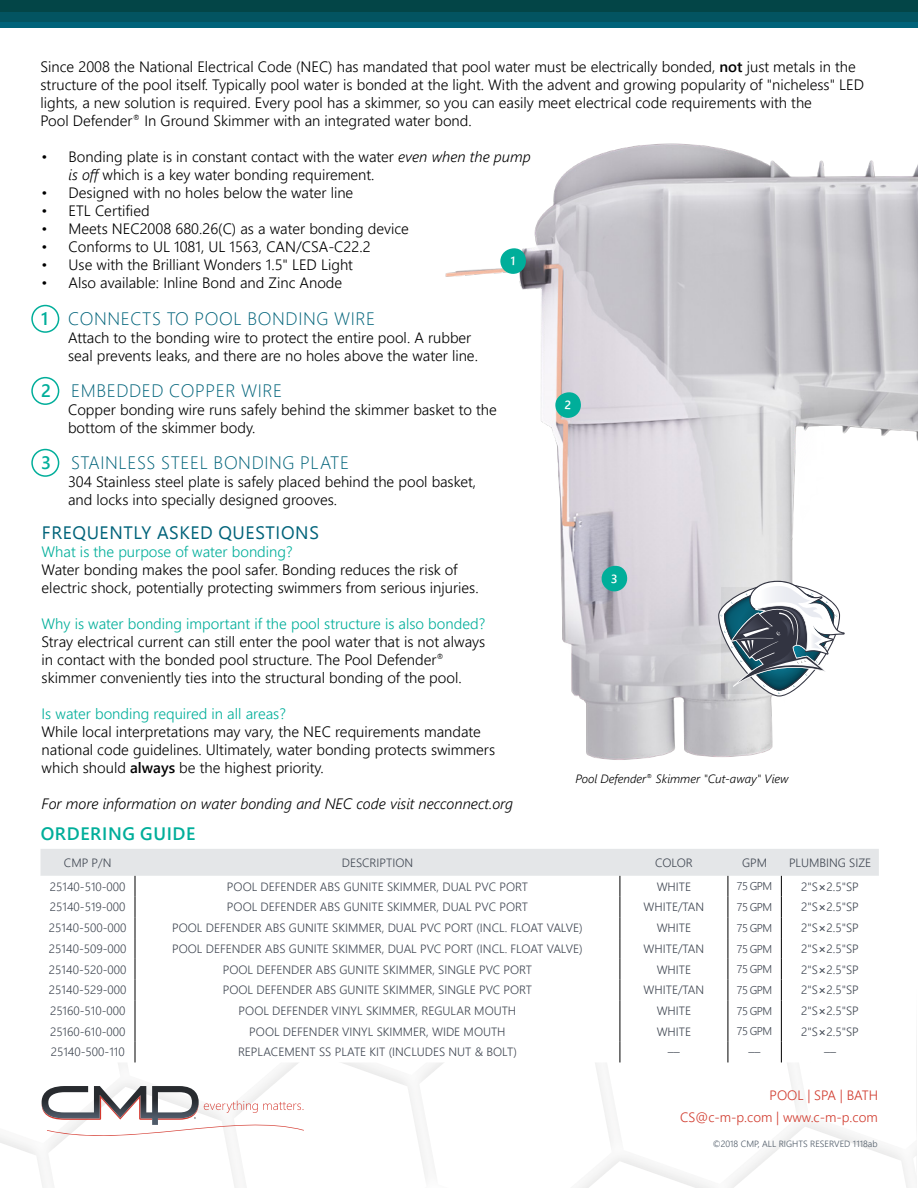
<style>
.page{position:relative;width:918px;height:1188px;background:#fff}
.page>*{position:absolute;margin:0;border:0;box-sizing:border-box;transform-origin:0 0}
.t1{font:300 18px "Segoe UI";letter-spacing:.035em;color:#00637a}
.t2{font:18px "Segoe UI";letter-spacing:.035em;color:#00637a}
.t3{font:600 18px "Segoe UI";letter-spacing:.035em;color:#00ae9a}
.t4{font:300 15px/18px "Segoe UI";color:#000}
.t5{font:300 15px "Segoe UI";color:#00ae9a}
.t6{font:italic 300 15px "Segoe UI";color:#000}
.t7{font:300 13.5px/22px "Segoe UI";color:#d13b2e;text-align:right}
.t8{font:300 12px "Segoe UI";color:#404752}
.t9{font:italic 300 12px "Segoe UI";color:#000}
.t10{font:300 11.25px "Segoe UI";letter-spacing:-.05em;color:#404752}
.t11{font:300 9px "Segoe UI";color:#4d5966}
.s1{font-weight:600}
.s2{font-style:italic}
.s3{font-weight:600;color:#00ae9a}
</style>
<div class="page">
<div style="left:0;top:0;width:918px;height:28px;background:#00637a"></div>
<div style="left:0;top:0;width:918px;height:22px;background:#035461"></div>
<div style="left:0;top:0;width:918px;height:12px;background:#034547"></div>
<svg style="left:0;top:1040px;width:917px;height:148px"></svg>
<svg style="left:42px;top:1086px;width:262px;height:53px"></svg>
<img style="left:445px;top:143px;width:473px;height:617px">
<div style="left:500px;top:248px;width:26px;height:26px;background:#00ae9a;border-radius:50%"></div>
<div style="left:555px;top:392px;width:26px;height:26px;background:#00ae9a;border-radius:50%"></div>
<div style="left:601px;top:565px;width:26px;height:27px;background:#00ae9a;border-radius:50%"></div>
<svg style="left:40px;top:849px;width:839px;height:213px"></svg>
<svg style="left:718px;top:581px;width:127px;height:116px"></svg>
<div style="left:31px;top:305px;width:28px;height:28px;border:2px solid #00ae9a;border-radius:50%"></div>
<div style="left:31px;top:377px;width:28px;height:28px;border:2px solid #00ae9a;border-radius:50%"></div>
<div style="left:31px;top:449px;width:28px;height:28px;border:2px solid #00ae9a;border-radius:50%"></div>
<p class="t4" style="left:40px;top:57px;width:825px">Since 2008 the National Electrical Code (NEC) has mandated that pool water must be electrically bonded, <span class="s1">not</span> just metals in the structure of the pool itself. Typically pool water is bonded at the light. With the advent and growing popularity of "nicheless" LED lights, a new solution is required. Every pool has a skimmer, so you can easily meet electrical code requirements with the<br>Pool Defender<sup>®</sup> In Ground Skimmer with an integrated water bond.</p>
<p class="t4" style="left:69px;top:147px;width:464px;text-indent:-27px">• Bonding plate is in constant contact with the water <span class="s2">even when the pump is off</span> which is a key water bonding requirement.</p>
<p class="t4" style="left:42px;top:183px;width:313px">• Designed with no holes below the water line</p>
<p class="t4" style="left:42px;top:201px;width:110px">• ETL Certified</p>
<p class="t4" style="left:42px;top:219px;width:369px">• Meets NEC2008 680.26(C) as a water bonding device</p>
<p class="t4" style="left:42px;top:237px;width:331px">• Conforms to UL 1081, UL 1563, CAN/CSA-C22.2</p>
<p class="t4" style="left:42px;top:255px;width:313px">• Use with the Brilliant Wonders 1.5" LED Light</p>
<p class="t4" style="left:42px;top:273px;width:302px">• Also available: Inline Bond and Zinc Anode</p>
<p class="t1" style="left:41px;top:305px;width:336px"><span class="s3">1</span> CONNECTS TO POOL BONDING WIRE</p>
<p class="t4" style="left:68px;top:328px;width:411px">Attach to the bonding wire to protect the entire pool. A rubber seal prevents leaks, and there are no holes above the water line.</p>
<p class="t1" style="left:41px;top:377px;width:243px"><span class="s3">2</span> EMBEDDED COPPER WIRE</p>
<p class="t4" style="left:68px;top:400px;width:430px">Copper bonding wire runs safely behind the skimmer basket to the bottom of the skimmer body.</p>
<p class="t1" style="left:41px;top:449px;width:310px"><span class="s3">3</span> STAINLESS STEEL BONDING PLATE</p>
<p class="t4" style="left:68px;top:472px;width:410px">304 Stainless steel plate is safely placed behind the pool basket, and locks into specially designed grooves.</p>
<p class="t2" style="left:42px;top:519px;width:279px">FREQUENTLY ASKED QUESTIONS</p>
<p class="t5" style="left:42px;top:541px;width:253px">What is the purpose of water bonding?</p>
<p class="t4" style="left:42px;top:560px;width:439px">Water bonding makes the pool safer. Bonding reduces the risk of electric shock, potentially protecting swimmers from serious injuries.</p>
<p class="t5" style="left:42px;top:613px;width:445px">Why is water bonding important if the pool structure is also bonded?</p>
<p class="t4" style="left:42px;top:632px;width:445px">Stray electrical current can still enter the pool water that is not always in contact with the bonded pool structure. The Pool Defender<sup>® </sup>skimmer conveniently ties into the structural bonding of the pool.</p>
<p class="t5" style="left:42px;top:703px;width:246px">Is water bonding required in all areas?</p>
<p class="t4" style="left:42px;top:722px;width:455px">While local interpretations may vary, the NEC requirements mandate national code guidelines. Ultimately, water bonding protects swimmers which should <span class="s1">always</span> be the highest priority.</p>
<p class="t6" style="left:42px;top:794px;width:473px">For more information on water bonding and NEC code visit necconnect.org</p>
<p class="t9" style="left:575px;top:770px;width:215px">Pool Defender<sup>®</sup> Skimmer "Cut-away" View</p>
<p class="t3" style="left:41px;top:820px;width:156px">ORDERING GUIDE</p>
<p class="t8" style="left:64px;top:853px;width:49px">CMP P/N</p>
<p class="t8" style="left:342px;top:853px;width:73px">DESCRIPTION</p>
<p class="t8" style="left:655px;top:853px;width:39px">COLOR</p>
<p class="t8" style="left:742px;top:853px;width:27px">GPM</p>
<p class="t8" style="left:789px;top:853px;width:84px">PLUMBING SIZE</p>
<p class="t8" style="left:50px;top:877px;width:77px">25140-510-000</p>
<p class="t8" style="left:227px;top:877px;width:303px">POOL DEFENDER ABS GUNITE SKIMMER, DUAL PVC PORT</p>
<p class="t8" style="left:657px;top:877px;width:36px">WHITE</p>
<p class="t10" style="left:737px;top:878px;width:37px">75 GPM</p>
<p class="t8" style="left:801px;top:877px;width:59px">2"S<span class="s1">×</span>2.5"SP</p>
<p class="t8" style="left:50px;top:898px;width:77px">25140-519-000</p>
<p class="t8" style="left:227px;top:898px;width:303px">POOL DEFENDER ABS GUNITE SKIMMER, DUAL PVC PORT</p>
<p class="t8" style="left:644px;top:898px;width:62px">WHITE/TAN</p>
<p class="t10" style="left:737px;top:899px;width:37px">75 GPM</p>
<p class="t8" style="left:801px;top:898px;width:59px">2"S<span class="s1">×</span>2.5"SP</p>
<p class="t8" style="left:49px;top:919px;width:79px">25140-500-000</p>
<p class="t8" style="left:172px;top:919px;width:412px">POOL DEFENDER ABS GUNITE SKIMMER, DUAL PVC PORT (INCL. FLOAT VALVE)</p>
<p class="t8" style="left:657px;top:919px;width:36px">WHITE</p>
<p class="t10" style="left:737px;top:919px;width:37px">75 GPM</p>
<p class="t8" style="left:801px;top:919px;width:59px">2"S<span class="s1">×</span>2.5"SP</p>
<p class="t8" style="left:49px;top:940px;width:79px">25140-509-000</p>
<p class="t8" style="left:172px;top:940px;width:412px">POOL DEFENDER ABS GUNITE SKIMMER, DUAL PVC PORT (INCL. FLOAT VALVE)</p>
<p class="t8" style="left:644px;top:940px;width:62px">WHITE/TAN</p>
<p class="t10" style="left:737px;top:940px;width:37px">75 GPM</p>
<p class="t8" style="left:801px;top:940px;width:59px">2"S<span class="s1">×</span>2.5"SP</p>
<p class="t8" style="left:49px;top:960px;width:79px">25140-520-000</p>
<p class="t8" style="left:223px;top:960px;width:311px">POOL DEFENDER ABS GUNITE SKIMMER, SINGLE PVC PORT</p>
<p class="t8" style="left:657px;top:960px;width:36px">WHITE</p>
<p class="t10" style="left:737px;top:961px;width:37px">75 GPM</p>
<p class="t8" style="left:801px;top:960px;width:59px">2"S<span class="s1">×</span>2.5"SP</p>
<p class="t8" style="left:49px;top:981px;width:79px">25140-529-000</p>
<p class="t8" style="left:223px;top:981px;width:311px">POOL DEFENDER ABS GUNITE SKIMMER, SINGLE PVC PORT</p>
<p class="t8" style="left:644px;top:981px;width:62px">WHITE/TAN</p>
<p class="t10" style="left:737px;top:982px;width:37px">75 GPM</p>
<p class="t8" style="left:801px;top:981px;width:59px">2"S<span class="s1">×</span>2.5"SP</p>
<p class="t8" style="left:50px;top:1002px;width:77px">25160-510-000</p>
<p class="t8" style="left:239px;top:1002px;width:279px">POOL DEFENDER VINYL SKIMMER, REGULAR MOUTH</p>
<p class="t8" style="left:657px;top:1002px;width:36px">WHITE</p>
<p class="t10" style="left:737px;top:1002px;width:37px">75 GPM</p>
<p class="t8" style="left:801px;top:1002px;width:59px">2"S<span class="s1">×</span>2.5"SP</p>
<p class="t8" style="left:50px;top:1022px;width:77px">25160-610-000</p>
<p class="t8" style="left:249px;top:1022px;width:258px">POOL DEFENDER VINYL SKIMMER, WIDE MOUTH</p>
<p class="t8" style="left:657px;top:1022px;width:36px">WHITE</p>
<p class="t10" style="left:737px;top:1023px;width:37px">75 GPM</p>
<p class="t8" style="left:801px;top:1022px;width:59px">2"S<span class="s1">×</span>2.5"SP</p>
<p class="t8" style="left:51px;top:1043px;width:75px">25140-500-110</p>
<p class="t8" style="left:238px;top:1043px;width:280px">REPLACEMENT SS PLATE KIT (INCLUDES NUT &amp; BOLT)</p>
<p class="t8" style="left:668px;top:1043px;width:13px">––</p>
<p class="t8" style="left:749px;top:1043px;width:13px">––</p>
<p class="t8" style="left:824px;top:1043px;width:13px">––</p>
<p class="t7" style="left:680px;top:1083px;width:200px">POOL | SPA | BATH<br>CS@c-m-p.com | www.c-m-p.com</p>
<p class="t11" style="left:713px;top:1137px;width:166px">©2018 CMP, ALL RIGHTS RESERVED 1118ab</p>
</div>
